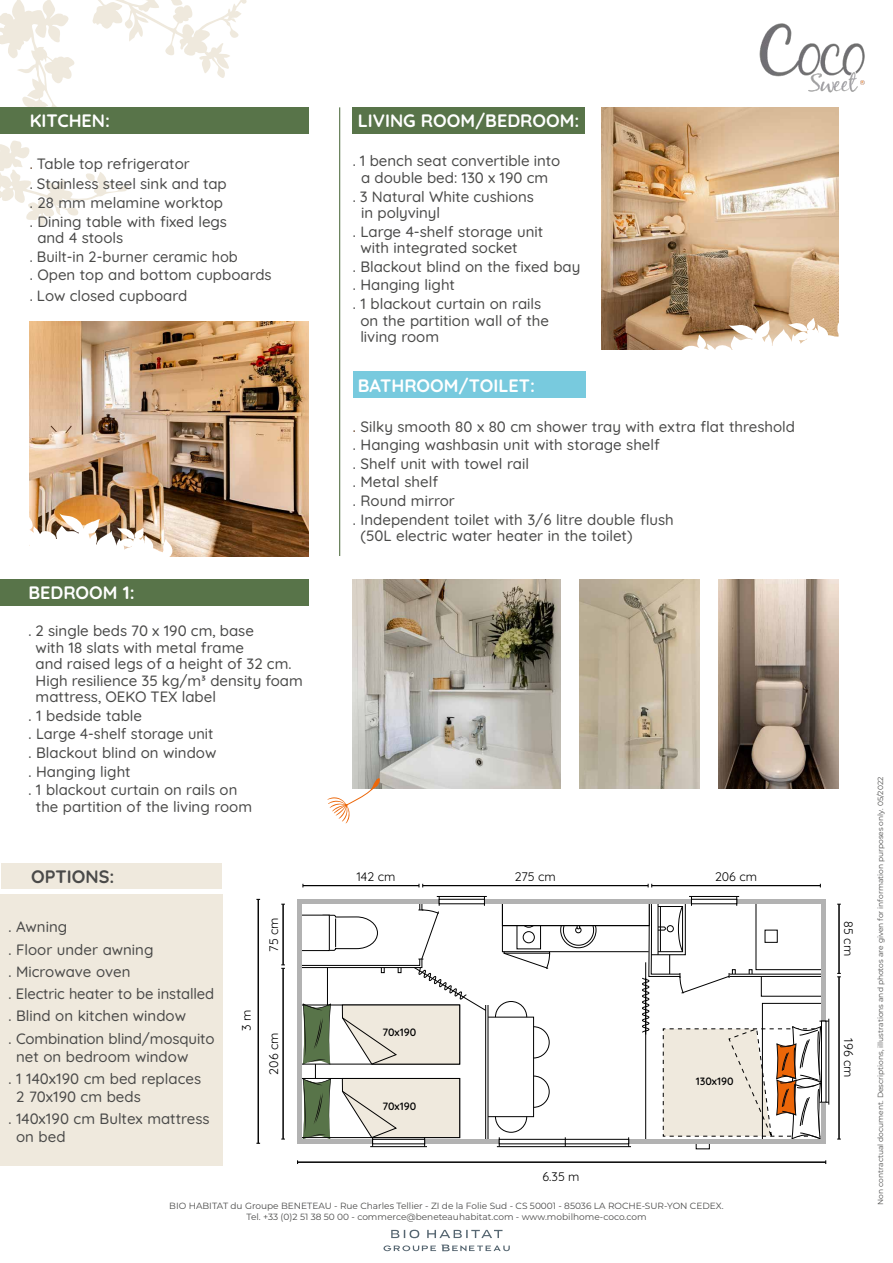
<style>
.page{position:relative;width:893px;height:1263px;background:#fff}
.page>*{position:absolute;margin:0;border:0;box-sizing:border-box;transform-origin:0 0}
.t1{font:300 18px "Quicksand";color:#fff}
.t2{font:300 18px "Quicksand";color:#4a4a49}
.t3{font:300 15px/18.6px "Quicksand";color:#4a4a49}
.t4{font:300 12.45px "Quicksand";color:#000}
.t5{font:300 10.65px "Quicksand";color:#000}
.t6{font:9px/10.8px "Montserrat";color:#4a4a49;text-align:center}
.t7{font:7.5px "Montserrat";color:#4a4a49}
.s1{color:#69452d}
</style>
<div class="page">
<img style="left:30px;top:321px;width:278px;height:235px">
<img style="left:29px;top:513px;width:175px;height:44px">
<svg style="left:0;top:0;width:247px;height:227px"></svg>
<div style="left:0;top:579px;width:308px;height:27px;background:#587449"></div>
<div style="left:0;top:107px;width:308px;height:27px;background:#587449"></div>
<div style="left:353px;top:107px;width:232px;height:27px;background:#587449"></div>
<hr style="left:339px;top:107px;width:1px;height:449px;background:#587449">
<img style="left:759px;top:23px;width:106px;height:70px">
<div style="left:0;top:894px;width:223px;height:271px;background:#efe9dd"></div>
<div style="left:353px;top:371px;width:232px;height:27px;background:#78cade"></div>
<div style="left:1px;top:864px;width:221px;height:25px;background:#efe9dd"></div>
<img style="left:602px;top:107px;width:237px;height:243px">
<img style="left:579px;top:579px;width:121px;height:209px">
<img style="left:718px;top:579px;width:121px;height:209px">
<img style="left:353px;top:579px;width:207px;height:209px">
<hr style="left:488px;top:1005px;width:1px;height:136px;background:#000">
<hr style="left:297px;top:899px;width:4px;height:245px;background:#b2b2b2">
<hr style="left:370px;top:1146px;width:57px;height:1px;background:#000">
<svg style="left:301px;top:896px;width:186px;height:250px"></svg>
<div style="left:373px;top:1139px;width:52px;height:5px;background:#fff"></div>
<div style="left:372px;top:1139px;width:53px;height:5px;border:1px solid #000"></div>
<hr style="left:497px;top:1146px;width:134px;height:1px;background:#000">
<svg style="left:495px;top:896px;width:334px;height:250px"></svg>
<div style="left:691px;top:899px;width:46px;height:5px;background:#fff"></div>
<div style="left:691px;top:899px;width:46px;height:5px;border:1px solid #000"></div>
<hr style="left:258px;top:899px;width:1px;height:244px;background:#000">
<hr style="left:298px;top:1162px;width:528px;height:1px;background:#000">
<hr style="left:303px;top:885px;width:116px;height:1px;background:#000">
<hr style="left:423px;top:885px;width:225px;height:1px;background:#000">
<hr style="left:652px;top:885px;width:168px;height:1px;background:#000">
<hr style="left:283px;top:904px;width:1px;height:61px;background:#000">
<hr style="left:283px;top:968px;width:1px;height:171px;background:#000">
<svg style="left:281px;top:964px;width:4px;height:5px"></svg>
<hr style="left:839px;top:977px;width:1px;height:162px;background:#000">
<hr style="left:839px;top:904px;width:1px;height:69px;background:#000">
<svg style="left:636px;top:318px;width:203px;height:32px"></svg>
<svg style="left:327px;top:778px;width:53px;height:45px"></svg>
<svg style="left:383px;top:1230px;width:127px;height:21px"></svg>
<p class="t1" style="left:30px;top:113px;width:82px">KITCHEN:</p>
<p class="t3" style="left:30px;top:154px;width:199px;line-height:20.7px"><span class="s1">.</span> Table top refrigerator<br>. Stainless steel sink and tap</p>
<p class="t3" style="left:30px;top:195px;width:199px">. 28 mm melamine worktop . Dining table with fixed legs</p>
<p class="t3" style="left:30px;top:230px;width:243px;text-indent:8px">and 4 stools<br>. Built-in 2-burner ceramic hob<br>. Open top and bottom cupboards</p>
<p class="t3" style="left:30px;top:288px;width:159px">. Low closed cupboard</p>
<p class="t1" style="left:28px;top:584px;width:108px">BEDROOM 1:</p>
<p class="t3" style="left:36px;top:624px;width:269px;line-height:16.5px;text-indent:-7px">. 2 single beds 70 x 190 cm, base<br>with 18 slats with metal frame<br>and raised legs of a height of 32 cm.<br>High resilience 35 kg/m3 density foam mattress, OEKO TEX label</p>
<p class="t3" style="left:28px;top:707px;width:210px">. 1 bedside table<br>. Large 4-shelf storage unit<br>. Blackout blind on window<br>. Hanging light<br>. 1 blackout curtain on rails on</p>
<p class="t3" style="left:36px;top:796px;width:218px">the partition of the living room</p>
<p class="t2" style="left:31px;top:869px;width:85px">OPTIONS:</p>
<p class="t3" style="left:9px;top:917px;width:208px;line-height:22.2px">. Awning<br>. Floor under awning<br>. Microwave oven<br>. Electric heater to be installed . Blind on kitchen window<br>. Combination blind/mosquito</p>
<p class="t3" style="left:9px;top:1046px;width:194px;line-height:22.2px;text-align:center">net on bedroom window<br>. 1 140x190 cm bed replaces</p>
<p class="t3" style="left:9px;top:1086px;width:203px;line-height:22.2px;text-indent:8px">2 70x190 cm beds<br>. 140x190 cm Bultex mattress</p>
<p class="t3" style="left:16px;top:1129px;width:51px">on bed</p>
<p class="t4" style="left:267px;top:952px;width:36px;rotate:-90deg">75 cm</p>
<p class="t4" style="left:239px;top:1031px;width:23px;rotate:-90deg">3 m</p>
<p class="t4" style="left:267px;top:1075px;width:44px;rotate:-90deg">206 cm</p>
<p class="t1" style="left:358px;top:113px;width:223px">LIVING ROOM/BEDROOM:</p>
<p class="t3" style="left:353px;top:154px;width:209px;line-height:16.5px;text-align:center">. 1 bench seat convertible into a double bed: 130 x 190 cm</p>
<p class="t3" style="left:361px;top:186px;width:174px;line-height:16.5px;text-indent:-9px">. 3 Natural White cushions in polyvinyl</p>
<p class="t3" style="left:360px;top:224px;width:184px;line-height:16.5px;text-indent:-8px">. Large 4-shelf storage unit with integrated socket</p>
<p class="t3" style="left:353px;top:256px;width:229px">. Blackout blind on the fixed bay . Hanging light<br>. 1 blackout curtain on rails</p>
<p class="t3" style="left:360px;top:311px;width:190px;line-height:16.5px">on the partition wall of the living room</p>
<p class="t1" style="left:358px;top:378px;width:179px">BATHROOM/TOILET:</p>
<p class="t3" style="left:353px;top:415px;width:443px"><span class="s1">.</span> Silky smooth 80 x 80 cm shower tray with extra flat threshold . Hanging washbasin unit with storage shelf<br>. Shelf unit with towel rail<br>. Metal shelf<br>. Round mirror<br>. Independent toilet with 3/6 litre double flush</p>
<p class="t3" style="left:361px;top:528px;width:273px">(50L electric water heater in the toilet)</p>
<p class="t4" style="left:357px;top:869px;width:40px">142 cm</p>
<p class="t5" style="left:382px;top:1028px;width:35px">70x190</p>
<p class="t5" style="left:382px;top:1102px;width:35px">70x190</p>
<p class="t4" style="left:515px;top:869px;width:42px">275 cm</p>
<p class="t4" style="left:715px;top:869px;width:44px">206 cm</p>
<p class="t4" style="left:543px;top:1170px;width:38px">6.35 m</p>
<p class="t5" style="left:696px;top:1077px;width:39px">130x190</p>
<p class="t6" style="left:169px;top:1201px;width:556px">BIO HABITAT du Groupe BENETEAU - Rue Charles Tellier - ZI de la Folie Sud - CS 50001 - 85036 LA ROCHE-SUR-YON CEDEX.<br>Tel. +33 (0)2 51 38 50 00 - commerce@beneteauhabitat.com - www.mobilhome-coco.com</p>
<p class="t4" style="left:855px;top:921px;width:36px;rotate:90deg">85 cm</p>
<p class="t4" style="left:855px;top:1038px;width:41px;rotate:90deg">196 cm</p>
<p class="t7" style="left:877px;top:1205px;width:429px;rotate:-90deg">Non contractual document. Descriptions, illustrations and photos are given for information purposes only. 05/2022</p>
</div>
